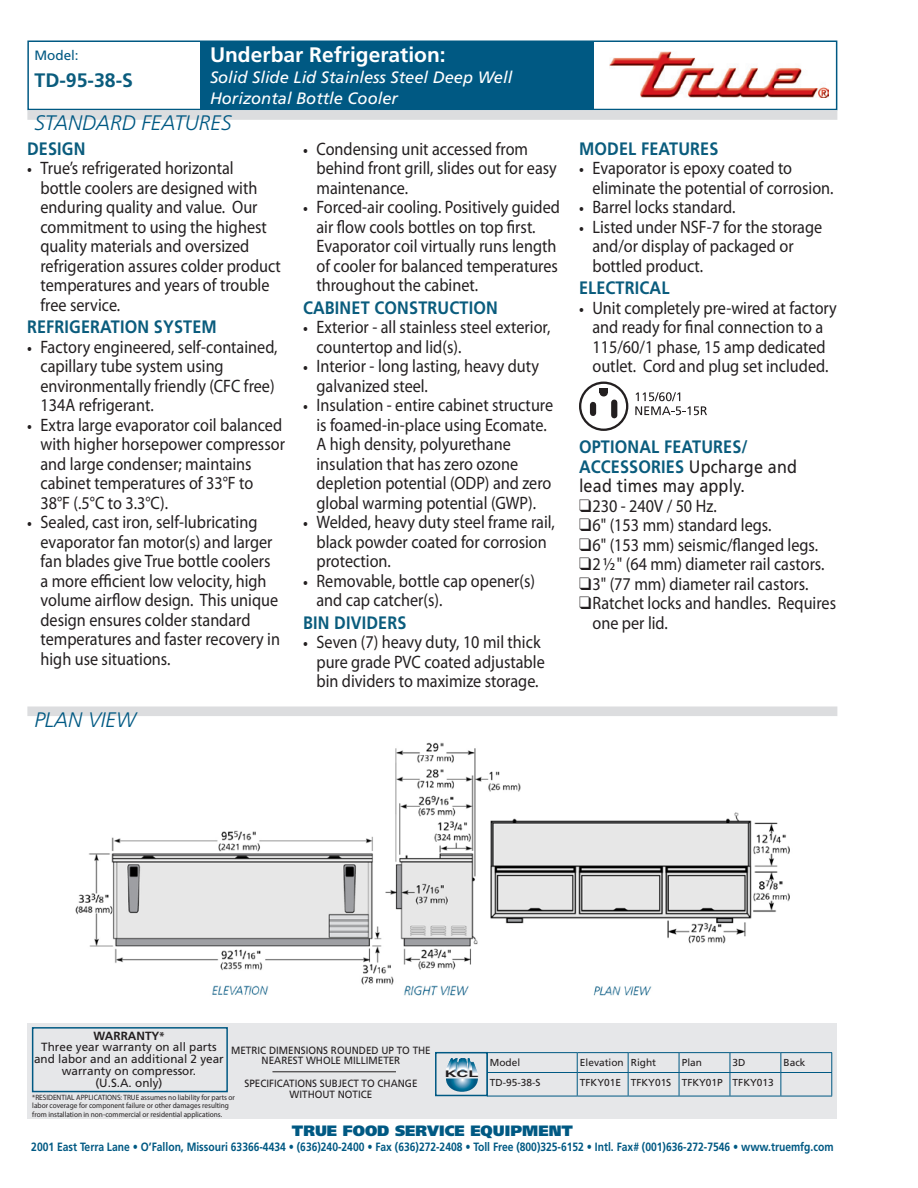
<style>
.page{position:relative;width:918px;height:1188px;background:#fff}
.page>*{position:absolute;margin:0;border:0;box-sizing:border-box;transform-origin:0 0}
.t1{font:italic 300 21px "Frutiger LT Std";color:#005983}
.pg1_Desc1{font:700 21px "Frutiger LT Std";color:#fff}
.t2{font:700 19.5px "Frutiger LT Std";color:#0a5c7d}
.t3{font:18px/19.5px "Myriad Pro";color:#231f20;scale:.9 1}
.pg2_BodyHead{font:700 18px "Frutiger LT Std";letter-spacing:.01em;color:#0a5c7d;scale:.9 1}
.pg2_OptionalHead{font:18px/19.5px "Frutiger LT Std";letter-spacing:.01em;color:#231f20;scale:.9 1}
.pg1_Desc2{font:italic 16.5px/20.7px "Frutiger LT Std";color:#fff}
.t4{font:900 15px "Frutiger LT Std";color:#005983}
.t5{font:13.5px "Frutiger LT Std";color:#005983}
.t6{font:700 12px "Frutiger LT Std";color:#005983;scale:.86 1}
.t7{font:11.85px/11.9px "Frutiger LT Std";color:#231f20;text-align:center}
.t8{font:700 11.85px "Frutiger LT Std";color:#231f20}
.t9{font:10.5px "Frutiger LT Std";color:#231f20;scale:.94 1}
.t10{font:10.2px "Frutiger LT Std";color:#231f20}
.t11{font:700 9.15px "Helvetica";color:#231f20;scale:1.8 1}
.t12{font:7.65px/8.4px "Myriad Pro";color:#231f20;scale:.95 1}
.s1{font-size:19.2px}
.s2{font-weight:700;color:#0a5c7d}
.s3{font-family:"Myriad Pro"}
</style>
<div class="page">
<div style="left:200px;top:41px;width:394px;height:69px;background:#005983"></div>
<img style="left:610px;top:52px;width:218px;height:46px">
<div style="left:27px;top:40px;width:810px;height:70px;border:2px solid #005983"></div>
<div style="left:27px;top:110px;width:810px;height:10px;background:#dcdddf"></div>
<div style="left:27px;top:706px;width:810px;height:10px;background:#dcdddf;border:2px solid #dcdddf"></div>
<div style="left:27px;top:1023px;width:810px;height:96px;background:#e6e7e9"></div>
<hr style="left:272px;top:1071px;width:124px;height:1px;background:#231f20">
<div style="left:435px;top:1052px;width:53px;height:44px;border:2px solid #005983"></div>
<svg style="left:446px;top:1058px;width:32px;height:34px"></svg>
<img style="left:75px;top:742px;width:715px;height:254px">
<hr style="left:487px;top:1052px;width:90px;height:1px;background:#005983">
<hr style="left:577px;top:1052px;width:51px;height:1px;background:#005983">
<hr style="left:628px;top:1052px;width:51px;height:1px;background:#005983">
<hr style="left:679px;top:1052px;width:51px;height:1px;background:#005983">
<hr style="left:730px;top:1052px;width:51px;height:1px;background:#005983">
<hr style="left:781px;top:1052px;width:51px;height:1px;background:#005983">
<hr style="left:487px;top:1072px;width:90px;height:1px;background:#005983">
<svg style="left:487px;top:1053px;width:1px;height:43px"></svg>
<hr style="left:577px;top:1072px;width:51px;height:1px;background:#005983">
<svg style="left:577px;top:1053px;width:1px;height:43px"></svg>
<hr style="left:628px;top:1072px;width:51px;height:1px;background:#005983">
<svg style="left:628px;top:1053px;width:1px;height:43px"></svg>
<hr style="left:679px;top:1072px;width:51px;height:1px;background:#005983">
<svg style="left:679px;top:1053px;width:1px;height:43px"></svg>
<hr style="left:730px;top:1072px;width:51px;height:1px;background:#005983">
<svg style="left:730px;top:1053px;width:1px;height:43px"></svg>
<hr style="left:781px;top:1072px;width:51px;height:1px;background:#005983">
<svg style="left:780px;top:1053px;width:1px;height:43px"></svg>
<svg style="left:831px;top:1053px;width:1px;height:43px"></svg>
<hr style="left:487px;top:1096px;width:90px;height:1px;background:#005983">
<hr style="left:577px;top:1096px;width:51px;height:1px;background:#005983">
<hr style="left:628px;top:1096px;width:51px;height:1px;background:#005983">
<hr style="left:679px;top:1096px;width:51px;height:1px;background:#005983">
<hr style="left:730px;top:1096px;width:51px;height:1px;background:#005983">
<hr style="left:781px;top:1096px;width:51px;height:1px;background:#005983">
<svg style="left:635px;top:392px;width:72px;height:23px"></svg>
<div style="left:579px;top:382px;width:49px;height:49px;border:2px solid #231f20;border-radius:50%"></div>
<div style="left:590px;top:405px;width:6px;height:8px;background:#231f20"></div>
<div style="left:600px;top:388px;width:8px;height:5px;background:#231f20"></div>
<div style="left:611px;top:403px;width:6px;height:12px;background:#231f20"></div>
<div style="left:600px;top:389px;width:8px;height:7px;background:#231f20;border-radius:50%"></div>
<div style="left:32px;top:1027px;width:196px;height:65px;border:2px solid #005983"></div>
<p class="t5" style="left:34px;top:47px;width:46px">Model:</p>
<p class="t2" style="left:34px;top:68px;width:100px">TD-95-38-S</p>
<p class="pg1_Desc1" style="left:210px;top:43px;width:237px">Underbar Refrigeration:</p>
<p class="pg1_Desc2" style="left:210px;top:67px;width:304px">Solid Slide Lid Stainless Steel Deep Well<br>Horizontal Bottle Cooler</p>
<p class="t1" style="left:34px;top:111px;width:199px">STANDARD FEATURES</p>
<p class="pg2_BodyHead" style="left:27px;top:138px;width:66px">DESIGN</p>
<p class="t3" style="left:40px;top:158px;width:269px;text-indent:-14px"><span class="s1">•</span> True’s refrigerated horizontal<br>bottle coolers are designed with enduring quality and value. Our commitment to using the highest quality materials and oversized refrigeration assures colder product temperatures and years of trouble free service.</p>
<p class="pg2_BodyHead" style="left:27px;top:317px;width:213px">REFRIGERATION SYSTEM</p>
<p class="t3" style="left:40px;top:337px;width:265px;text-indent:-14px"><span class="s1">•</span> Factory engineered, self-contained, capillary tube system using environmentally friendly (CFC free)<br>134A refrigerant.</p>
<p class="t3" style="left:40px;top:415px;width:273px;text-indent:-14px"><span class="s1">•</span> Extra large evaporator coil balanced with higher horsepower compressor and large condenser; maintains cabinet temperatures of 33°F to<br>38°F (.5°C to 3.3°C).</p>
<p class="t3" style="left:40px;top:512px;width:268px;text-indent:-14px"><span class="s1">•</span> Sealed, cast iron, self-lubricating evaporator fan motor(s) and larger fan blades give True bottle coolers a more efficient low velocity, high volume airflow design. This unique design ensures colder standard temperatures and faster recovery in high use situations.</p>
<p class="t1" style="left:34px;top:707px;width:103px">PLAN VIEW</p>
<p class="t3" style="left:316px;top:139px;width:269px;text-indent:-14px"><span class="s1">•</span> Condensing unit accessed from behind front grill, slides out for easy maintenance.</p>
<p class="t3" style="left:316px;top:197px;width:272px;text-indent:-14px"><span class="s1">•</span> Forced-air cooling. Positively guided air flow cools bottles on top first.<br>Evaporator coil virtually runs length of cooler for balanced temperatures throughout the cabinet.</p>
<p class="pg2_BodyHead" style="left:303px;top:297px;width:218px">CABINET CONSTRUCTION</p>
<p class="t3" style="left:316px;top:317px;width:261px;text-indent:-14px"><span class="s1">•</span> Exterior - all stainless steel exterior, countertop and lid(s).</p>
<p class="t3" style="left:316px;top:356px;width:249px;text-indent:-14px"><span class="s1">•</span> Interior - long lasting, heavy duty galvanized steel.</p>
<p class="t3" style="left:316px;top:395px;width:264px;text-indent:-14px"><span class="s1">•</span> Insulation - entire cabinet structure is foamed-in-place using Ecomate.<br>A high density, polyurethane insulation that has zero ozone depletion potential (ODP) and zero global warming potential (GWP).</p>
<p class="t3" style="left:316px;top:512px;width:266px;text-indent:-14px"><span class="s1">•</span> Welded, heavy duty steel frame rail, black powder coated for corrosion protection.</p>
<p class="t3" style="left:316px;top:571px;width:244px;text-indent:-14px"><span class="s1">•</span> Removable, bottle cap opener(s) and cap catcher(s).</p>
<p class="pg2_BodyHead" style="left:303px;top:612px;width:117px">BIN DIVIDERS</p>
<p class="t3" style="left:316px;top:632px;width:255px;text-indent:-14px"><span class="s1">•</span> Seven (7) heavy duty, 10 mil thick pure grade PVC coated adjustable bin dividers to maximize storage.</p>
<p class="pg2_BodyHead" style="left:579px;top:138px;width:156px">MODEL FEATURES</p>
<p class="t3" style="left:592px;top:158px;width:269px;text-indent:-14px"><span class="s1">•</span> Evaporator is epoxy coated to eliminate the potential of corrosion.</p>
<p class="t3" style="left:579px;top:197px;width:175px"><span class="s1">•</span> Barrel locks standard.</p>
<p class="t3" style="left:592px;top:217px;width:257px;text-indent:-14px"><span class="s1">•</span> Listed under NSF-7 for the storage and/or display of packaged or bottled product.</p>
<p class="pg2_BodyHead" style="left:579px;top:278px;width:102px">ELECTRICAL</p>
<p class="t3" style="left:579px;top:298px;width:288px;text-align:center"><span class="s1">•</span> Unit completely pre-wired at factory and ready for final connection to a 115/60/1 phase, 15 amp dedicated outlet. Cord and plug set included.</p>
<p class="pg2_OptionalHead" style="left:579px;top:438px;width:244px"><span class="s2">OPTIONAL FEATURES/<br>ACCESSORIES</span> Upcharge and lead times may apply.</p>
<p class="t3" style="left:579px;top:496px;width:155px">❑230 - 240V / 50 Hz.</p>
<p class="t3" style="left:579px;top:515px;width:215px">❑6" (153 mm) standard legs.</p>
<p class="t3" style="left:579px;top:535px;width:267px">❑6" (153 mm) seismic/flanged legs.</p>
<p class="t3" style="left:579px;top:554px;width:274px">❑21/2" (64 mm) diameter rail castors.</p>
<p class="t3" style="left:579px;top:574px;width:256px">❑3" (77 mm) diameter rail castors.</p>
<p class="t3" style="left:592px;top:593px;width:272px;text-indent:-14px">❑Ratchet locks and handles. Requires one per lid.</p>
<p class="t8" style="left:93px;top:1029px;width:73px">WARRANTY<span class="s3">*</span></p>
<p class="t7" style="left:34px;top:1042px;width:191px">Three year warranty on all parts and labor and an additional 2 year warranty on compressor.</p>
<p class="t7" style="left:95px;top:1077px;width:69px">(U.S.A. only)</p>
<p class="t12" style="left:32px;top:1093px;width:215px">*RESIDENTIAL APPLICATIONS: TRUE assumes no liability for parts or labor coverage for component failure or other damages resulting from installation in non-commercial or residential applications.</p>
<p class="t9" style="left:231px;top:1044px;width:214px">METRIC DIMENSIONS ROUNDED UP TO THE</p>
<p class="t9" style="left:262px;top:1054px;width:149px">NEAREST WHOLE MILLIMETER</p>
<p class="t9" style="left:244px;top:1078px;width:186px">SPECIFICATIONS SUBJECT TO CHANGE</p>
<p class="t9" style="left:290px;top:1088px;width:90px">WITHOUT NOTICE</p>
<p class="t11" style="left:445px;top:1066px;width:20px">KCL</p>
<p class="t10" style="left:490px;top:1057px;width:32px">Model</p>
<p class="t10" style="left:580px;top:1057px;width:45px">Elevation</p>
<p class="t10" style="left:631px;top:1057px;width:27px">Right</p>
<p class="t10" style="left:682px;top:1057px;width:22px">Plan</p>
<p class="t10" style="left:733px;top:1057px;width:14px">3D</p>
<p class="t10" style="left:784px;top:1057px;width:23px">Back</p>
<p class="t10" style="left:490px;top:1077px;width:52px">TD-95-38-S</p>
<p class="t10" style="left:580px;top:1077px;width:43px">TFKY01E</p>
<p class="t10" style="left:631px;top:1077px;width:42px">TFKY01S</p>
<p class="t10" style="left:682px;top:1077px;width:43px">TFKY01P</p>
<p class="t10" style="left:733px;top:1077px;width:43px">TFKY013</p>
<p class="t4" style="left:292px;top:1121px;width:282px">TRUE FOOD SERVICE EQUIPMENT</p>
<p class="t6" style="left:31px;top:1140px;width:934px">2001 East Terra Lane • O’Fallon, Missouri 63366-4434 • (636)240-2400 • Fax (636)272-2408 • Toll Free (800)325-6152 • Intl. Fax# (001)636-272-7546 • www.truemfg.com</p>
</div>
